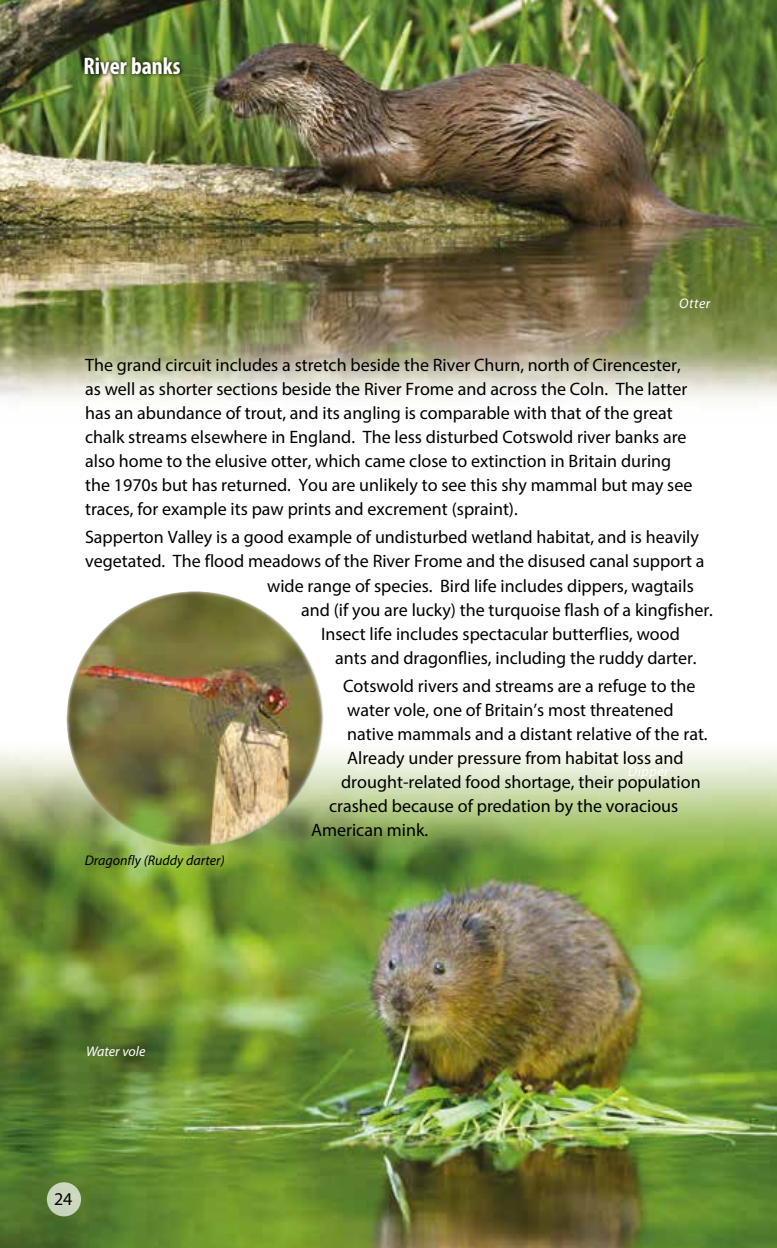
<style>
.page{position:relative;width:777px;height:1248px;background:#fff}
.page>*{position:absolute;margin:0;border:0;box-sizing:border-box;transform-origin:0 0}
.t1{font:700 condensed 24px "Myriad Pro";color:#fff}
.t2{font:18px/24px "Myriad Pro";color:#000}
.t3{font:italic 14px "Myriad Pro";color:#000}
.t4{font:italic 14px "Myriad Pro";letter-spacing:.03em;color:#fff}
.t5{font:italic 14px "Myriad Pro";color:#fff}
</style>
<div class="page">
<img style="left:0;top:738px;width:777px;height:509px">
<img style="left:0;top:0;width:777px;height:399px">
<img style="left:67px;top:591px;width:255px;height:255px;border-radius:128px">
<div style="left:82px;top:54px;width:102px;height:24px;background:#000;opacity:.9"></div>
<div style="left:47px;top:1182px;width:34px;height:34px;background:#cbd6be;border-radius:50%"></div>
<h1 class="t1" style="left:84px;top:51px;width:98px">River banks</h1>
<p class="t4" style="left:679px;top:295px;width:33px">Otter</p>
<p class="t2" style="left:85px;top:352px;width:609px">The grand circuit includes a stretch beside the River Churn, north of Cirencester, as well as shorter sections beside the River Frome and across the Coln. The latter has an abundance of trout, and its angling is comparable with that of the great chalk streams elsewhere in England. The less disturbed Cotswold river banks are also home to the elusive otter, which came close to extinction in Britain during the 1970s but has returned. You are unlikely to see this shy mammal but may see traces, for example its paw prints and excrement (spraint).</p>
<p class="t2" style="left:85px;top:525px;width:615px">Sapperton Valley is a good example of undisturbed wetland habitat, and is heavily</p>
<p class="t2" style="left:85px;top:549px;width:621px">vegetated. The flood meadows of the River Frome and the disused canal support a</p>
<p class="t2" style="left:267px;top:573px;width:428px">wide range of species. Bird life includes dippers, wagtails</p>
<p class="t2" style="left:301px;top:597px;width:413px">and (if you are lucky) the turquoise flash of a kingfisher.</p>
<p class="t2" style="left:321px;top:621px;width:360px">Insect life includes spectacular butterflies, wood</p>
<p class="t2" style="left:335px;top:645px;width:363px">ants and dragonflies, including the ruddy darter.</p>
<p class="t2" style="left:343px;top:673px;width:354px">Cotswold rivers and streams are a refuge to the</p>
<p class="t2" style="left:347px;top:697px;width:328px">water vole, one of Britain’s most threatened</p>
<p class="t2" style="left:347px;top:721px;width:362px">native mammals and a distant relative of the rat.</p>
<p class="t2" style="left:347px;top:745px;width:338px">Already under pressure from habitat loss and</p>
<p class="t2" style="left:341px;top:769px;width:361px">drought-related food shortage, their population</p>
<p class="t2" style="left:329px;top:793px;width:351px">crashed because of predation by the voracious</p>
<p class="t2" style="left:311px;top:817px;width:119px">American mink.</p>
<p class="t4" style="left:628px;top:763px;width:42px">Dipper</p>
<p class="t3" style="left:85px;top:852px;width:141px">Dragonfly (Ruddy darter)</p>
<p class="t5" style="left:86px;top:1042px;width:61px">Water vole</p>
<p class="t2" style="left:54px;top:1186px;width:20px">24</p>
</div>
